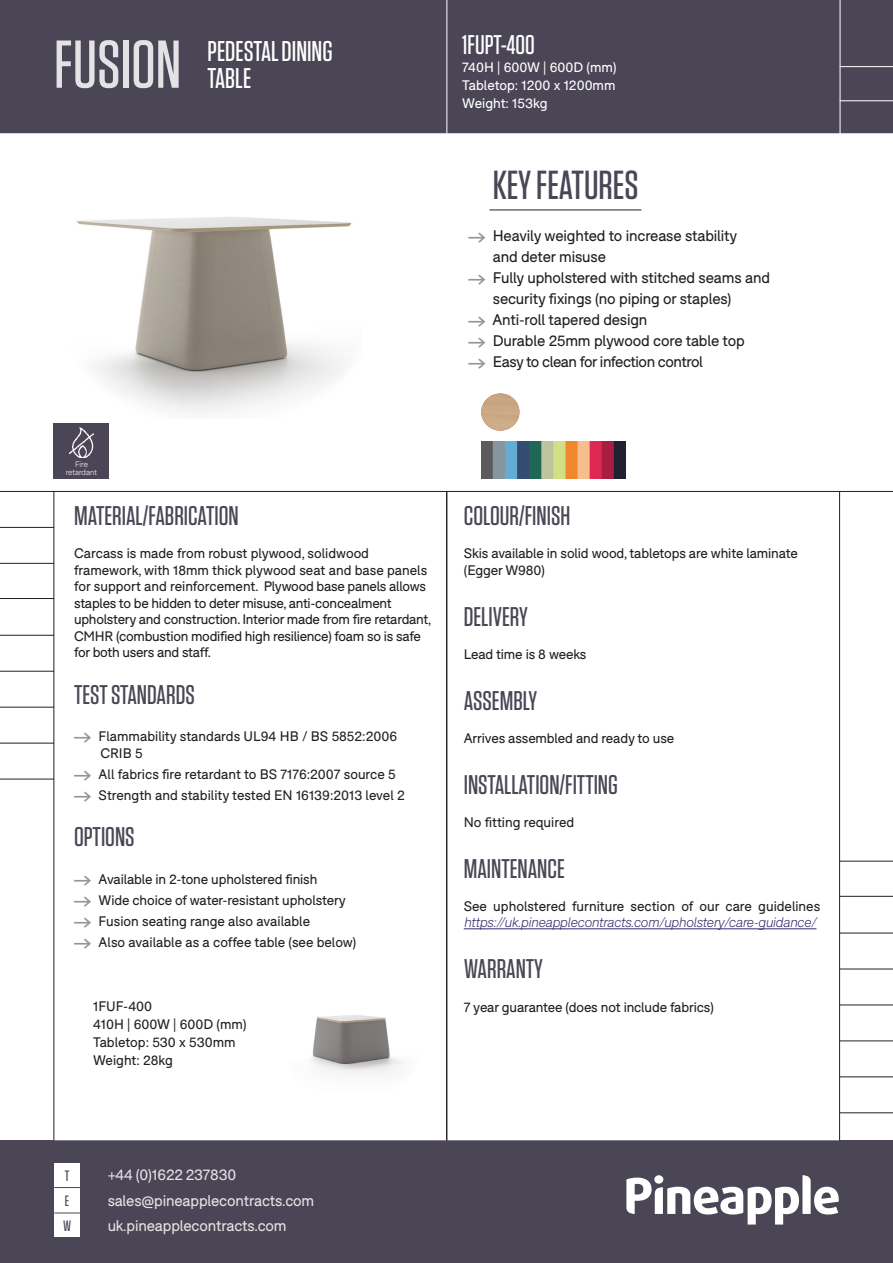
<style>
.page{position:relative;width:893px;height:1263px;background:#fff}
.page>*{position:absolute;margin:0;border:0;box-sizing:border-box;transform-origin:0 0}
.t1{font:500 67.5px "Tungsten";color:#fff}
.t2{font:500 40.5px "Tungsten";color:#4b4656}
.body_1_BLACK{font:500 28.5px "Tungsten";color:#fff}
.t3{font:500 27px "Tungsten";color:#4b4656}
.t4{font:500 27px "Tungsten";color:#fff}
.t5{font:15px "F37 Bolton";letter-spacing:-.01em;color:#231f20}
.t6{font:15px "F37 Bolton";letter-spacing:-.01em;color:#fff}
.t7{font:15px "F37 Bolton";letter-spacing:-.03em;color:#231f20}
.t8{font:500 15px "Tungsten";color:#4b4656}
.t9{font:13.5px/16.5px "F37 Bolton";letter-spacing:-.01em;color:#231f20}
.t10{font:italic 300 13.5px/16.5px "F37 Bolton";letter-spacing:-.02em;color:#342b6f}
.t11{font:13.5px "F37 Bolton";color:#fff}
.t12{font:300 7.8px/7.8px "F37 Bolton";color:#fff;text-align:center}
.s1{font-family:"Pinearrow";color:#939598}
.s2{font-family:"Pinearrow";font-size:15px;color:#939598}
.s3{font-weight:400;font-style:normal;color:#231f20}
</style>
<div class="page">
<div style="left:1px;top:1px;width:891px;height:131px;background:#4b4656"></div>
<div style="left:0;top:0;width:893px;height:133px;border:2px solid #4b4656"></div>
<div style="left:1px;top:1141px;width:891px;height:121px;background:#4b4656"></div>
<div style="left:0;top:1140px;width:893px;height:123px;border:2px solid #4b4656"></div>
<hr style="left:840px;top:861px;width:53px;height:1px;background:#231f20">
<hr style="left:840px;top:1004px;width:53px;height:1px;background:#231f20">
<hr style="left:840px;top:933px;width:53px;height:1px;background:#231f20">
<hr style="left:840px;top:1076px;width:53px;height:1px;background:#231f20">
<hr style="left:840px;top:1040px;width:53px;height:1px;background:#231f20">
<hr style="left:840px;top:969px;width:53px;height:1px;background:#231f20">
<hr style="left:840px;top:1112px;width:53px;height:1px;background:#231f20">
<hr style="left:464px;top:928px;width:352px;height:1px;background:#342b6f">
<hr style="left:840px;top:896px;width:53px;height:1px;background:#231f20">
<svg style="left:626px;top:1175px;width:213px;height:49px"></svg>
<div style="left:654px;top:1175px;width:9px;height:9px;background:#fff;border-radius:50%"></div>
<div style="left:54px;top:1162px;width:26px;height:25px;background:#fff"></div>
<div style="left:54px;top:1187px;width:26px;height:25px;background:#fff"></div>
<svg style="left:54px;top:1187px;width:26px;height:1px"></svg>
<hr style="left:840px;top:491px;width:53px;height:1px;background:#231f20">
<hr style="left:490px;top:210px;width:151px;height:1px;background:#231f20">
<hr style="left:840px;top:0;width:1px;height:135px;background:#fff">
<hr style="left:840px;top:66px;width:53px;height:1px;background:#fff">
<hr style="left:840px;top:100px;width:53px;height:1px;background:#fff">
<hr style="left:446px;top:0;width:1px;height:134px;background:#fff">
<hr style="left:0;top:563px;width:54px;height:1px;background:#231f20">
<hr style="left:0;top:707px;width:54px;height:1px;background:#231f20">
<hr style="left:0;top:635px;width:54px;height:1px;background:#231f20">
<hr style="left:0;top:491px;width:54px;height:1px;background:#231f20">
<hr style="left:0;top:779px;width:54px;height:1px;background:#231f20">
<hr style="left:0;top:743px;width:54px;height:1px;background:#231f20">
<hr style="left:0;top:671px;width:54px;height:1px;background:#231f20">
<hr style="left:0;top:527px;width:54px;height:1px;background:#231f20">
<hr style="left:0;top:598px;width:54px;height:1px;background:#231f20">
<div style="left:54px;top:1212px;width:26px;height:25px;background:#fff"></div>
<svg style="left:54px;top:1212px;width:26px;height:1px"></svg>
<img style="left:77px;top:217px;width:275px;height:196px">
<img style="left:481px;top:442px;width:145px;height:37px">
<div style="left:53px;top:423px;width:56px;height:56px;background:#4b4656"></div>
<img style="left:69px;top:427px;width:25px;height:31px">
<img style="left:481px;top:393px;width:38px;height:38px">
<img style="left:312px;top:1015px;width:91px;height:60px">
<h1 class="t1" style="left:54px;top:29px;width:129px">FUSION</h1>
<p class="body_1_BLACK" style="left:208px;top:36px;width:127px">PEDESTAL DINING</p>
<p class="body_1_BLACK" style="left:208px;top:63px;width:45px">TABLE</p>
<p class="t4" style="left:462px;top:30px;width:74px">1FUPT-400</p>
<p class="t11" style="left:462px;top:59px;width:156px">740H | 600W | 600D (mm)</p>
<p class="t11" style="left:462px;top:77px;width:155px">Tabletop: 1200 x 1200mm</p>
<p class="t11" style="left:462px;top:95px;width:87px">Weight: 153kg</p>
<p class="t2" style="left:493px;top:163px;width:148px">KEY FEATURES</p>
<p class="t5" style="left:468px;top:226px;width:270px"><span class="s1">A</span> Heavily weighted to increase stability</p>
<p class="t5" style="left:493px;top:247px;width:115px">and deter misuse</p>
<p class="t5" style="left:468px;top:268px;width:303px"><span class="s1">A</span> Fully upholstered with stitched seams and</p>
<p class="t5" style="left:493px;top:289px;width:240px">security fixings (no piping or staples)</p>
<p class="t5" style="left:468px;top:310px;width:181px"><span class="s1">A</span> Anti-roll tapered design</p>
<p class="t5" style="left:468px;top:331px;width:278px"><span class="s1">A</span> Durable 25mm plywood core table top</p>
<p class="t7" style="left:468px;top:352px;width:236px"><span class="s1">A</span> Easy to clean for infection control</p>
<p class="t12" style="left:66px;top:460px;width:33px">Fire retardant</p>
<p class="t3" style="left:74px;top:502px;width:166px">MATERIAL/FABRICATION</p>
<p class="t9" style="left:74px;top:545px;width:359px">Carcass is made from robust plywood, solidwood framework, with 18mm thick plywood seat and base panels for support and reinforcement. Plywood base panels allows staples to be hidden to deter misuse, anti-concealment upholstery and construction. Interior made from fire retardant, CMHR (combustion modified high resilience) foam so is safe for both users and staff.</p>
<p class="t3" style="left:74px;top:680px;width:122px">TEST STANDARDS</p>
<p class="t9" style="left:74px;top:728px;width:325px"><span class="s2">A</span> Flammability standards UL94 HB / BS 5852:2006</p>
<p class="t9" style="left:100px;top:745px;width:44px">CRIB 5</p>
<p class="t9" style="left:74px;top:766px;width:323px"><span class="s2">A</span> All fabrics fire retardant to BS 7176:2007 source 5</p>
<p class="t9" style="left:74px;top:787px;width:332px"><span class="s2">A</span> Strength and stability tested EN 16139:2013 level 2</p>
<p class="t3" style="left:74px;top:823px;width:62px">OPTIONS</p>
<p class="t9" style="left:74px;top:871px;width:245px"><span class="s2">A</span> Available in 2-tone upholstered finish</p>
<p class="t9" style="left:74px;top:892px;width:273px"><span class="s2">A</span> Wide choice of water-resistant upholstery</p>
<p class="t9" style="left:74px;top:913px;width:237px"><span class="s2">A</span> Fusion seating range also available</p>
<p class="t9" style="left:74px;top:934px;width:284px"><span class="s2">A</span> Also available as a coffee table (see below)</p>
<p class="t9" style="left:93px;top:998px;width:61px">1FUF-400</p>
<p class="t9" style="left:93px;top:1016px;width:155px">410H | 600W | 600D (mm)</p>
<p class="t9" style="left:93px;top:1034px;width:144px">Tabletop: 530 x 530mm</p>
<p class="t9" style="left:93px;top:1052px;width:81px">Weight: 28kg</p>
<p class="t3" style="left:464px;top:502px;width:108px">COLOUR/FINISH</p>
<p class="t9" style="left:464px;top:545px;width:336px">Skis available in solid wood, tabletops are white laminate (Egger W980)</p>
<p class="t3" style="left:464px;top:602px;width:66px">DELIVERY</p>
<p class="t9" style="left:464px;top:646px;width:124px">Lead time is 8 weeks</p>
<p class="t3" style="left:464px;top:686px;width:75px">ASSEMBLY</p>
<p class="t9" style="left:464px;top:730px;width:212px">Arrives assembled and ready to use</p>
<p class="t3" style="left:464px;top:770px;width:156px">INSTALLATION/FITTING</p>
<p class="t9" style="left:464px;top:814px;width:112px">No fitting required</p>
<p class="t3" style="left:464px;top:854px;width:102px">MAINTENANCE</p>
<p class="t10" style="left:464px;top:898px;width:358px"><span class="s3">See upholstered furniture section of our care guidelines </span>https://uk.pineapplecontracts.com/upholstery/care-guidance/</p>
<p class="t3" style="left:464px;top:955px;width:80px">WARRANTY</p>
<p class="t9" style="left:464px;top:998px;width:252px">7 year guarantee (does not include fabrics)</p>
<p class="t8" style="left:65px;top:1168px;width:6px">T</p>
<p class="t6" style="left:107px;top:1166px;width:130px">+44 (0)1622 237830</p>
<p class="t8" style="left:65px;top:1193px;width:6px">E</p>
<p class="t6" style="left:107px;top:1191px;width:208px">sales@pineapplecontracts.com</p>
<p class="t8" style="left:63px;top:1218px;width:10px">W</p>
<p class="t6" style="left:107px;top:1217px;width:181px">uk.pineapplecontracts.com</p>
</div>
